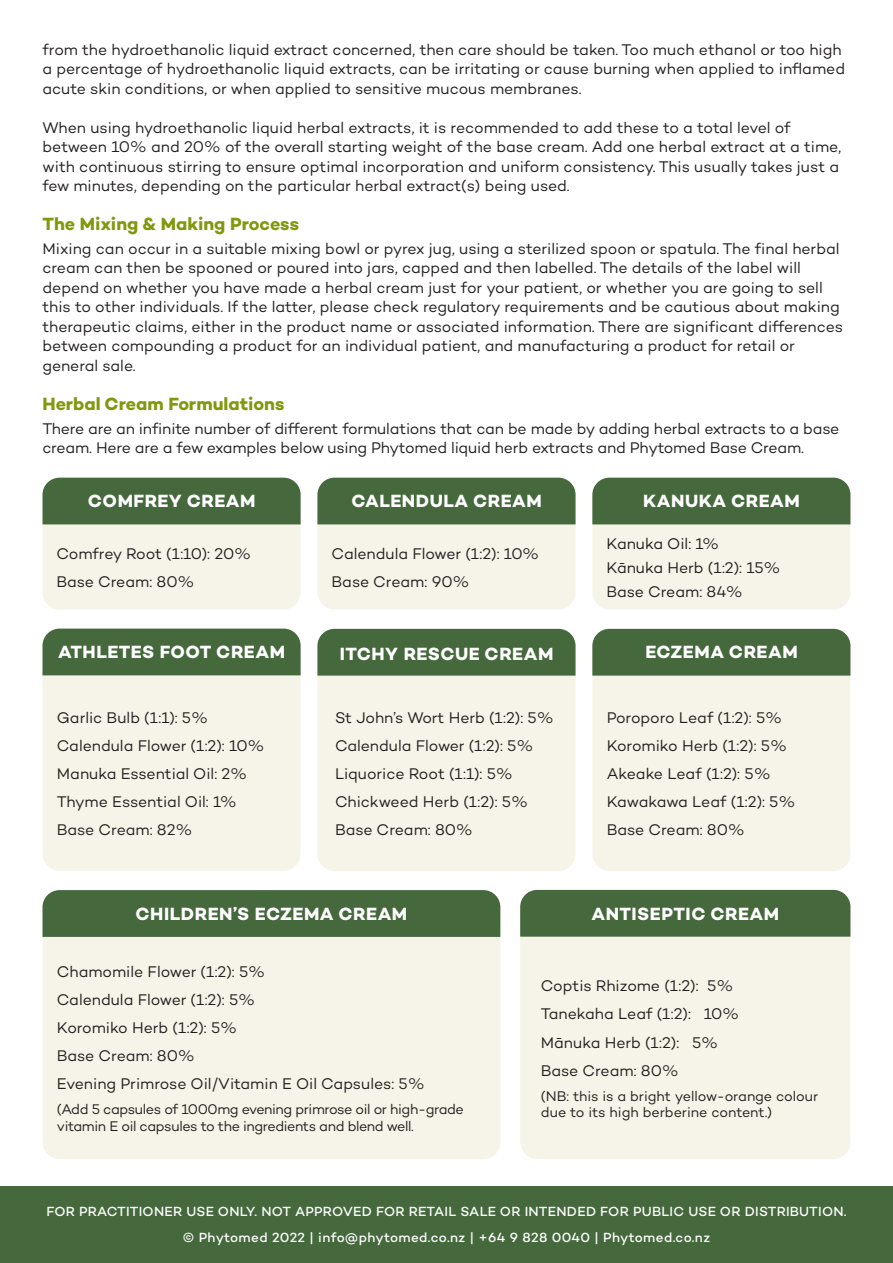
<style>
.page{position:relative;width:893px;height:1263px;background:#fff}
.page>*{position:absolute;margin:0;border:0;box-sizing:border-box;transform-origin:0 0}
.t1{font:700 18px "Campton";letter-spacing:.03em;color:#fff}
.t2{font:700 18px "Campton";color:#81980d}
.t3{font:15.75px/19.5px "Campton";letter-spacing:-.005em;color:#231f20}
.t4{font:14.25px/16.5px "Campton";letter-spacing:-.025em;color:#231f20}
.t5{font:14.25px/16.5px "Campton";letter-spacing:-.005em;color:#231f20}
.t6{font:500 13.5px "Campton";letter-spacing:.02em;color:#fff}
</style>
<div class="page">
<div style="left:317px;top:629px;width:258px;height:242px;background:#f6f4e8;border-radius:17px"></div>
<div style="left:317px;top:629px;width:258px;height:47px;background:#45683d"></div>
<div style="left:0;top:1186px;width:893px;height:77px;background:#45683d"></div>
<div style="left:43px;top:478px;width:258px;height:131px;background:#f6f4e8;border-radius:17px"></div>
<div style="left:592px;top:478px;width:258px;height:131px;background:#f6f4e8;border-radius:17px"></div>
<div style="left:43px;top:478px;width:258px;height:46px;background:#45683d"></div>
<div style="left:592px;top:478px;width:258px;height:46px;background:#45683d"></div>
<div style="left:592px;top:629px;width:258px;height:242px;background:#f6f4e8;border-radius:17px"></div>
<div style="left:592px;top:629px;width:258px;height:47px;background:#45683d"></div>
<div style="left:317px;top:478px;width:258px;height:131px;background:#f6f4e8;border-radius:17px"></div>
<div style="left:43px;top:629px;width:258px;height:242px;background:#f6f4e8;border-radius:17px"></div>
<div style="left:520px;top:890px;width:330px;height:269px;background:#f6f4e8;border-radius:17px"></div>
<div style="left:43px;top:890px;width:457px;height:269px;background:#f6f4e8;border-radius:17px"></div>
<div style="left:317px;top:478px;width:258px;height:46px;background:#45683d"></div>
<div style="left:43px;top:629px;width:258px;height:46px;background:#45683d"></div>
<div style="left:520px;top:890px;width:330px;height:47px;background:#45683d"></div>
<div style="left:43px;top:890px;width:457px;height:47px;background:#45683d"></div>
<p class="t3" style="left:43px;top:39px;width:804px">from the hydroethanolic liquid extract concerned, then care should be taken. Too much ethanol or too high a percentage of hydroethanolic liquid extracts, can be irritating or cause burning when applied to inflamed acute skin conditions, or when applied to sensitive mucous membranes.</p>
<p class="t3" style="left:43px;top:117px;width:800px">When using hydroethanolic liquid herbal extracts, it is recommended to add these to a total level of between 10% and 20% of the overall starting weight of the base cream. Add one herbal extract at a time, with continuous stirring to ensure optimal incorporation and uniform consistency. This usually takes just a few minutes, depending on the particular herbal extract(s) being used.</p>
<p class="t2" style="left:43px;top:213px;width:258px">The Mixing &amp; Making Process</p>
<p class="t3" style="left:43px;top:238px;width:802px">Mixing can occur in a suitable mixing bowl or pyrex jug, using a sterilized spoon or spatula. The final herbal cream can then be spooned or poured into jars, capped and then labelled. The details of the label will depend on whether you have made a herbal cream just for your patient, or whether you are going to sell this to other individuals. If the latter, please check regulatory requirements and be cautious about making therapeutic claims, either in the product name or associated information. There are significant differences between compounding a product for an individual patient, and manufacturing a product for retail or general sale.</p>
<p class="t2" style="left:43px;top:392px;width:243px">Herbal Cream Formulations</p>
<p class="t3" style="left:43px;top:418px;width:798px">There are an infinite number of different formulations that can be made by adding herbal extracts to a base cream. Here are a few examples below using Phytomed liquid herb extracts and Phytomed Base Cream.</p>
<p class="t1" style="left:88px;top:489px;width:169px">COMFREY CREAM</p>
<p class="t1" style="left:643px;top:489px;width:158px">KANUKA CREAM</p>
<p class="t1" style="left:351px;top:489px;width:192px">CALENDULA CREAM</p>
<p class="t3" style="left:57px;top:544px;width:196px">Comfrey Root (1:10): 20%</p>
<p class="t3" style="left:57px;top:572px;width:139px">Base Cream: 80%</p>
<p class="t3" style="left:332px;top:544px;width:209px">Calendula Flower (1:2): 10%</p>
<p class="t3" style="left:332px;top:572px;width:139px">Base Cream: 90%</p>
<p class="t1" style="left:58px;top:640px;width:228px">ATHLETES FOOT CREAM</p>
<p class="t1" style="left:340px;top:643px;width:215px">ITCHY RESCUE CREAM</p>
<p class="t3" style="left:57px;top:708px;width:153px">Garlic Bulb (1:1): 5%</p>
<p class="t3" style="left:57px;top:736px;width:209px">Calendula Flower (1:2): 10%</p>
<p class="t3" style="left:57px;top:764px;width:192px">Manuka Essential Oil: 2%</p>
<p class="t3" style="left:57px;top:792px;width:182px">Thyme Essential Oil: 1%</p>
<p class="t3" style="left:57px;top:820px;width:137px">Base Cream: 82%</p>
<p class="t3" style="left:335px;top:708px;width:220px">St John’s Wort Herb (1:2): 5%</p>
<p class="t3" style="left:335px;top:736px;width:200px">Calendula Flower (1:2): 5%</p>
<p class="t3" style="left:335px;top:764px;width:180px">Liquorice Root (1:1): 5%</p>
<p class="t3" style="left:335px;top:792px;width:195px">Chickweed Herb (1:2): 5%</p>
<p class="t3" style="left:335px;top:820px;width:140px">Base Cream: 80%</p>
<p class="t3" style="left:606px;top:534px;width:114px">Kanuka Oil: 1%</p>
<p class="t3" style="left:606px;top:558px;width:176px">Kānuka Herb (1:2): 15%</p>
<p class="t3" style="left:606px;top:581px;width:138px">Base Cream: 84%</p>
<p class="t1" style="left:645px;top:640px;width:154px">ECZEMA CREAM</p>
<p class="t3" style="left:607px;top:708px;width:177px">Poroporo Leaf (1:2): 5%</p>
<p class="t3" style="left:607px;top:736px;width:182px">Koromiko Herb (1:2): 5%</p>
<p class="t3" style="left:607px;top:764px;width:166px">Akeake Leaf (1:2): 5%</p>
<p class="t3" style="left:607px;top:792px;width:190px">Kawakawa Leaf (1:2): 5%</p>
<p class="t3" style="left:607px;top:820px;width:140px">Base Cream: 80%</p>
<p class="t1" style="left:136px;top:902px;width:273px">CHILDREN’S ECZEMA CREAM</p>
<p class="t1" style="left:591px;top:902px;width:189px">ANTISEPTIC CREAM</p>
<p class="t3" style="left:57px;top:961px;width:210px">Chamomile Flower (1:2): 5%</p>
<p class="t3" style="left:57px;top:989px;width:200px">Calendula Flower (1:2): 5%</p>
<p class="t3" style="left:57px;top:1017px;width:182px">Koromiko Herb (1:2): 5%</p>
<p class="t3" style="left:57px;top:1045px;width:139px">Base Cream: 80%</p>
<p class="t3" style="left:57px;top:1073px;width:369px">Evening Primrose Oil/Vitamin E Oil Capsules: 5%</p>
<p class="t4" style="left:57px;top:1101px;width:408px">(Add 5 capsules of 1000mg evening primrose oil or high-grade vitamin E oil capsules to the ingredients and blend well.</p>
<p class="t3" style="left:541px;top:976px;width:194px">Coptis Rhizome (1:2): 5%</p>
<p class="t3" style="left:541px;top:1004px;width:200px">Tanekaha Leaf (1:2): 10%</p>
<p class="t3" style="left:541px;top:1032px;width:179px">Mānuka Herb (1:2): 5%</p>
<p class="t3" style="left:541px;top:1060px;width:140px">Base Cream: 80%</p>
<p class="t5" style="left:541px;top:1087px;width:279px">(NB: this is a bright yellow-orange colour due to its high berberine content.)</p>
<p class="t6" style="left:46px;top:1203px;width:802px">FOR PRACTITIONER USE ONLY. NOT APPROVED FOR RETAIL SALE OR INTENDED FOR PUBLIC USE OR DISTRIBUTION.</p>
<p class="t6" style="left:183px;top:1229px;width:529px">© Phytomed 2022 | info@phytomed.co.nz | +64 9 828 0040 | Phytomed.co.nz</p>
</div>
